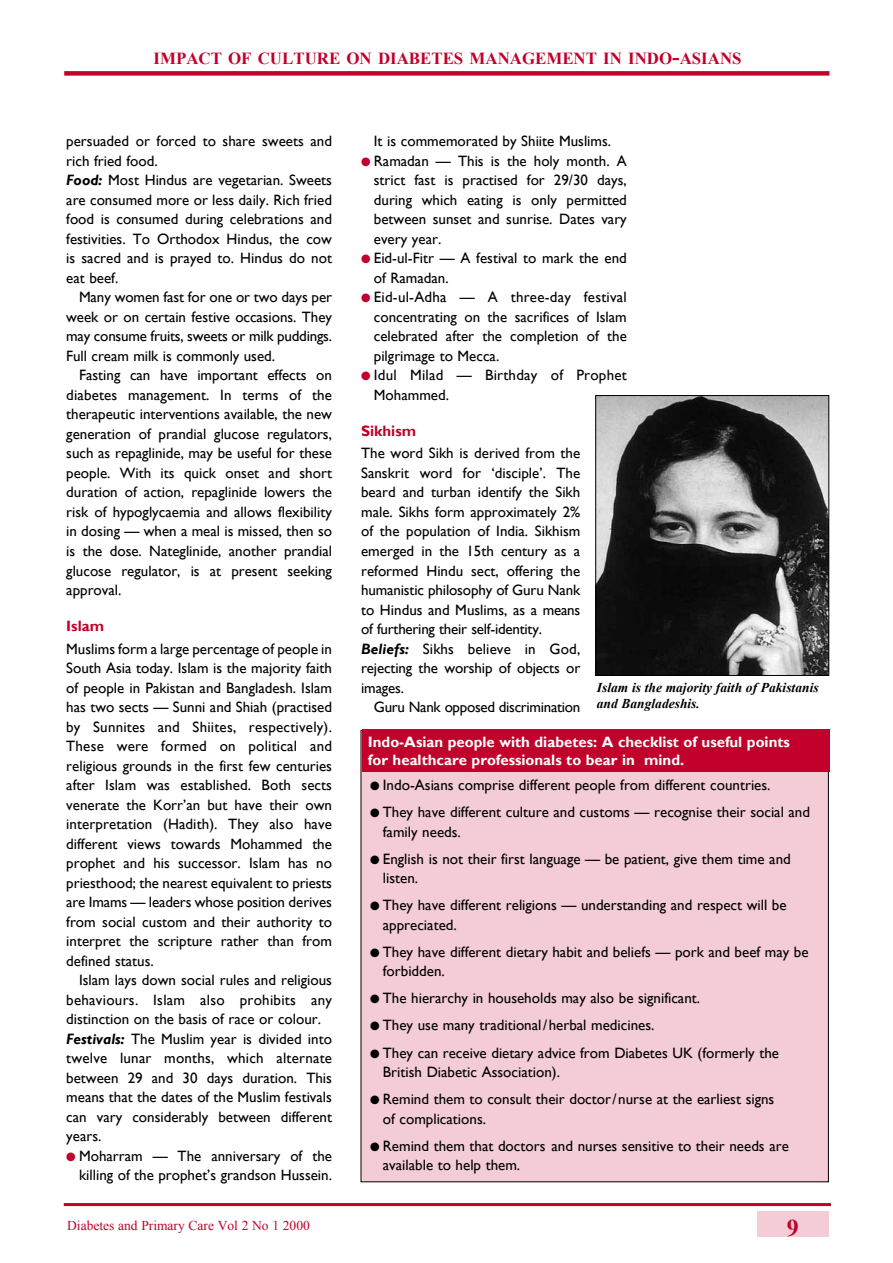
<style>
.page{position:relative;width:893px;height:1263px;background:#fff}
.page>*{position:absolute;margin:0;border:0;box-sizing:border-box;transform-origin:0 0}
.t1{font:700 24px "Times New Roman";color:#c1002b}
.t2{font:700 16.8px "Times New Roman";color:#c1002b}
.t3{font:15px/19.5px "Gill Sans";color:#000}
.t4{font:700 15px/18px "Gill Sans";color:#fff}
.t5{font:15px "Gill Sans";letter-spacing:-.02em;color:#000}
.t6{font:700 15px "Gill Sans";color:#c1002b}
.t7{font:italic 700 13.5px/16.5px "Times New Roman";color:#000}
.t8{font:13.5px "Times New Roman";color:#c1002b}
.s1{font-size:22.5px}
.s2{font-weight:700;font-style:italic}
.s3{color:#c1002b}
</style>
<div class="page">
<div style="left:64px;top:71px;width:765px;height:5px;background:#c1002b"></div>
<div style="left:757px;top:1212px;width:72px;height:25px;background:#f3ccd5"></div>
<hr style="left:64px;top:1203px;width:767px;height:3px;background:#c1002b">
<div style="left:361px;top:730px;width:467px;height:452px;background:#f3ccd5"></div>
<div style="left:362px;top:730px;width:467px;height:42px;background:#c1002b"></div>
<img style="left:597px;top:397px;width:230px;height:277px">
<div style="left:595px;top:395px;width:234px;height:281px;border:1px solid #000"></div>
<p class="t2" style="left:154px;top:47px;width:590px">IMPACT OF CULTURE ON DIABETES MANAGEMENT IN INDO<span class="s1">-</span>ASIANS</p>
<p class="t3" style="left:66px;top:131px;width:267px">persuaded or forced to share sweets and rich fried food.<br><span class="s2">Food:</span> Most Hindus are vegetarian. Sweets are consumed more or less daily. Rich fried food is consumed during celebrations and festivities. To Orthodox Hindus, the cow is sacred and is prayed to. Hindus do not eat beef.</p>
<p class="t3" style="left:66px;top:287px;width:267px;text-align:justify;text-indent:13px">Many women fast for one or two days per week or on certain festive occasions. They may consume fruits, sweets or milk puddings.<br>Full cream milk is commonly used.</p>
<p class="t3" style="left:66px;top:365px;width:267px;text-align:justify;text-indent:13px">Fasting can have important effects on diabetes management. In terms of the therapeutic interventions available, the new generation of prandial glucose regulators, such as repaglinide, may be useful for these people. With its quick onset and short duration of action, repaglinide lowers the risk of hypoglycaemia and allows flexibility in dosing — when a meal is missed, then so is the dose. Nateglinide, another prandial glucose regulator, is at present seeking approval.</p>
<p class="t6" style="left:66px;top:617px;width:39px">Islam</p>
<p class="t3" style="left:66px;top:638px;width:267px;text-align:justify">Muslims form a large percentage of people in South Asia today. Islam is the majority faith of people in Pakistan and Bangladesh. Islam has two sects — Sunni and Shiah (practised by Sunnites and Shiites, respectively).<br>These were formed on political and religious grounds in the first few centuries after Islam was established. Both sects venerate the Korr’an but have their own interpretation (Hadith). They also have different views towards Mohammed the prophet and his successor. Islam has no priesthood; the nearest equivalent to priests are Imams — leaders whose position derives from social custom and their authority to interpret the scripture rather than from defined status.</p>
<p class="t3" style="left:66px;top:970px;width:267px;text-indent:13px">Islam lays down social rules and religious behaviours. Islam also prohibits any distinction on the basis of race or colour.<br><span class="s2">Festivals:</span> The Muslim year is divided into twelve lunar months, which alternate between 29 and 30 days duration. This means that the dates of the Muslim festivals can vary considerably between different years.</p>
<p class="t3" style="left:66px;top:1145px;width:267px;text-align:right"><span class="s3">●</span> Moharram — The anniversary of the killing of the prophet’s grandson Hussein.</p>
<p class="t3" style="left:374px;top:131px;width:239px">It is commemorated by Shiite Muslims.</p>
<p class="t3" style="left:374px;top:151px;width:254px;text-align:justify;text-indent:-13px"><span class="s3">●</span> Ramadan — This is the holy month. A strict fast is practised for 29/30 days, during which eating is only permitted between sunset and sunrise. Dates vary every year.</p>
<p class="t3" style="left:374px;top:248px;width:255px;text-indent:-13px"><span class="s3">●</span> Eid-ul-Fitr — A festival to mark the end of Ramadan.</p>
<p class="t3" style="left:374px;top:287px;width:254px;text-align:justify;text-indent:-13px"><span class="s3">●</span> Eid-ul-Adha — A three-day festival concentrating on the sacrifices of Islam celebrated after the completion of the pilgrimage to Mecca.</p>
<p class="t3" style="left:374px;top:365px;width:254px;text-indent:-13px"><span class="s3">●</span> Idul Milad — Birthday of Prophet<br>Mohammed.</p>
<p class="t6" style="left:361px;top:422px;width:56px">Sikhism</p>
<p class="t3" style="left:361px;top:443px;width:221px">The word Sikh is derived from the<br>Sanskrit word for ‘disciple’. The beard and turban identify the Sikh male. Sikhs form approximately 2% of the population of India. Sikhism emerged in the 15th century as a reformed Hindu sect, offering the humanistic philosophy of Guru Nank to Hindus and Muslims, as a means of furthering their self-identity.<br><span class="s2">Beliefs:</span> Sikhs believe in God, rejecting the worship of objects or images.</p>
<p class="t5" style="left:374px;top:698px;width:208px">Guru Nank opposed discrimination</p>
<p class="t4" style="left:368px;top:733px;width:423px">Indo-Asian people with diabetes: A checklist of useful points for healthcare professionals to bear in mind.</p>
<p class="t3" style="left:370px;top:775px;width:402px">● Indo-Asians comprise different people from different countries.</p>
<p class="t3" style="left:383px;top:802px;width:429px;text-indent:-13px">● They have different culture and customs — recognise their social and family needs.</p>
<p class="t3" style="left:383px;top:849px;width:409px;text-indent:-13px">● English is not their first language — be patient, give them time and listen.</p>
<p class="t3" style="left:383px;top:895px;width:405px;text-indent:-13px">● They have different religions — understanding and respect will be appreciated.</p>
<p class="t3" style="left:383px;top:942px;width:427px;text-indent:-13px">● They have different dietary habit and beliefs — pork and beef may be forbidden.</p>
<p class="t3" style="left:370px;top:988px;width:332px">● The hierarchy in households may also be significant.</p>
<p class="t3" style="left:370px;top:1015px;width:286px">● They use many traditional/herbal medicines.</p>
<p class="t3" style="left:383px;top:1042px;width:398px;text-indent:-13px">● They can receive dietary advice from Diabetes UK (formerly the<br>British Diabetic Association).</p>
<p class="t3" style="left:383px;top:1089px;width:393px;text-indent:-13px">● Remind them to consult their doctor/nurse at the earliest signs of complications.</p>
<p class="t3" style="left:383px;top:1135px;width:407px;text-indent:-13px">● Remind them that doctors and nurses sensitive to their needs are available to help them.</p>
<p class="t7" style="left:597px;top:678px;width:223px">Islam is the majority faith of Pakistanis and Bangladeshis.</p>
<p class="t8" style="left:67px;top:1216px;width:244px">Diabetes and Primary Care Vol 2 No 1 2000</p>
<h1 class="t1" style="left:787px;top:1211px;width:13px">9</h1>
</div>
